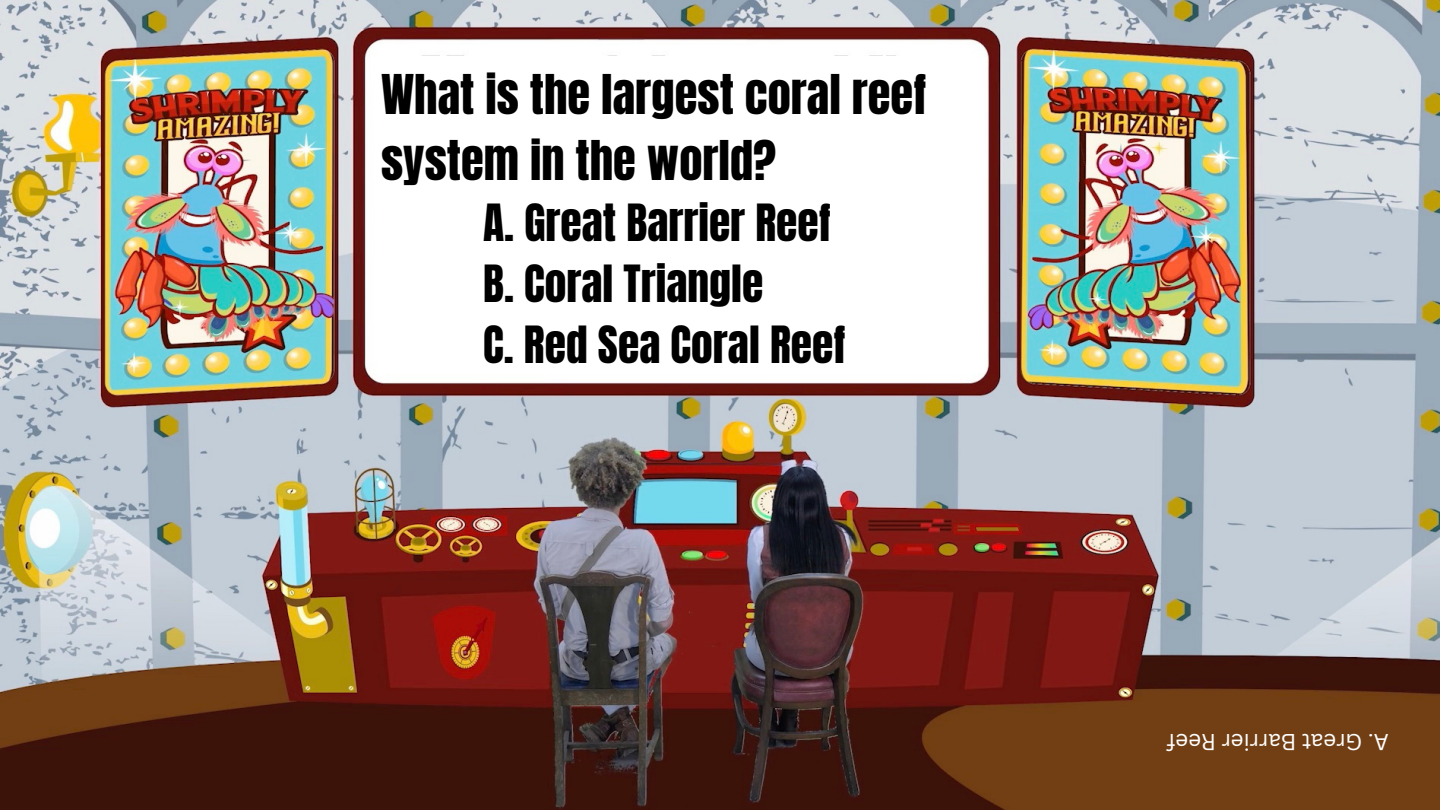
<style>
.page{position:relative;width:1440px;height:810px;background:#fff}
.page>*{position:absolute;margin:0;border:0;box-sizing:border-box;transform-origin:0 0}
.t1{font:46.6px/65.2px "Anton";color:#000}
.t2{font:43.6px/60.8px "Anton";color:#000}
.t3{font:22.4px "Canva Sans";color:#fff}
</style>
<div class="page">
<img style="left:0;top:0;width:1440px;height:810px">
<div style="left:387px;top:56px;width:574px;height:306px;background:#fff"></div>
<p class="t1" style="left:381px;top:66px;width:547px">What is the largest coral reef system in the world?</p>
<p class="t2" style="left:483px;top:196px;width:364px">A. Great Barrier Reef<br>B. Coral Triangle<br>C. Red Sea Coral Reef</p>
<p class="t3" style="left:1389px;top:756px;width:223px;rotate:-180deg">A. Great Barrier Reef</p>
</div>
